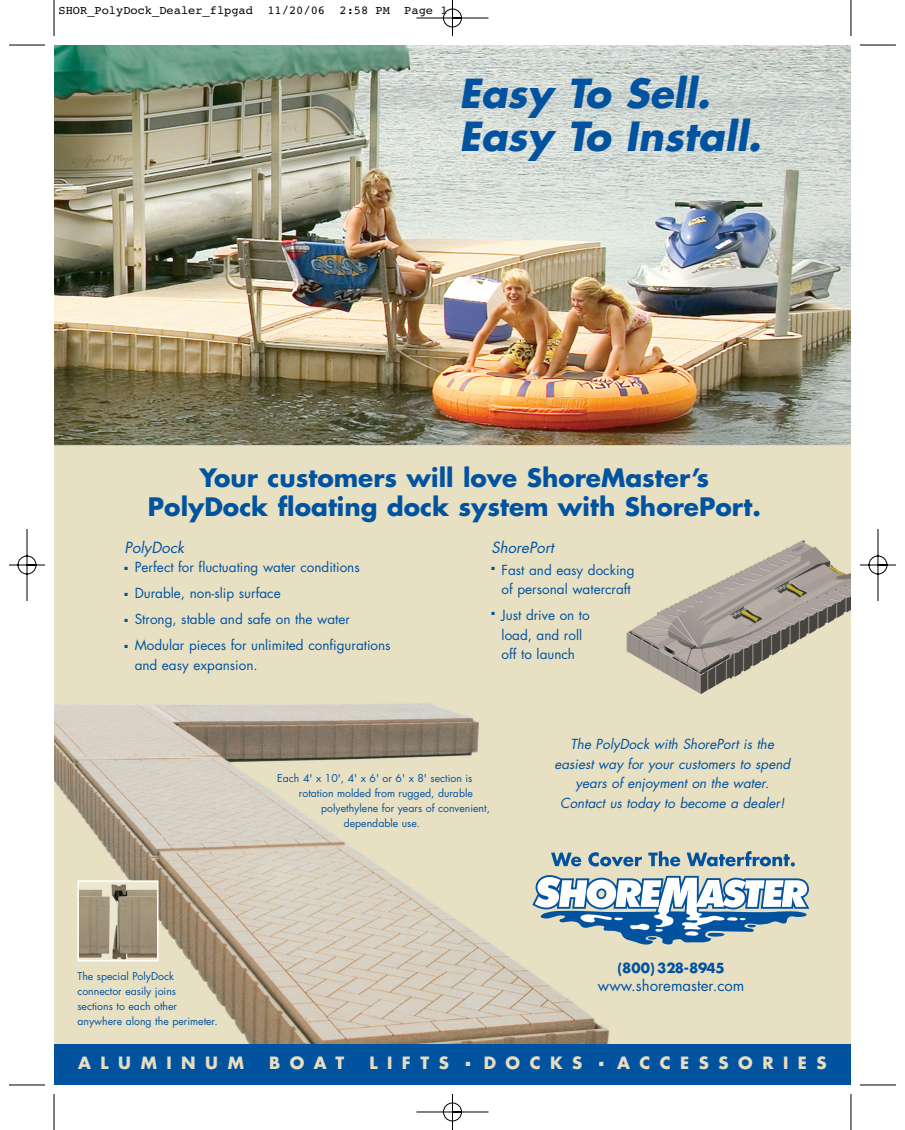
<style>
.page{position:relative;width:905px;height:1130px;background:#fff}
.page>*{position:absolute;margin:0;border:0;box-sizing:border-box;transform-origin:0 0}
.t1{font:italic 700 39px/43.5px "Futura";color:#0153a0}
.t2{font:700 24.75px/28.5px "Futura";color:#0153a0;text-align:center}
.t3{font:700 16.5px "Futura";letter-spacing:.575em;color:#e7dec2}
.t4{font:15px "Futura";color:#0153a0}
.t5{font:italic 15px "Futura";color:#0153a0}
.t6{font:13.5px/19.5px "Futura";color:#0153a0;text-align:center}
.t7{font:italic 13.5px/19.5px "Futura";color:#0153a0;text-align:center}
.t8{font:700 13.5px "Futura";color:#0153a0}
.t9{font:12px "Courier";color:#000}
.t10{font:10.5px/15px "Futura";color:#0153a0}
</style>
<div class="page">
<img style="left:9px;top:0;width:887px;height:1130px">
<p class="t9" style="left:58px;top:6px;width:390px">SHOR_PolyDock_Dealer_flpgad 11/20/06 2:58 PM Page 1</p>
<h1 class="t1" style="left:459px;top:75px;width:310px">Easy To Sell.<br>Easy To Install.</h1>
<h2 class="t2" style="left:148px;top:466px;width:614px">Your customers will love ShoreMaster’s<br>PolyDock floating dock system with ShorePort.</h2>
<p class="t5" style="left:124px;top:540px;width:61px">PolyDock</p>
<p class="t6" style="left:124px;top:558px;width:237px">■ Perfect for fluctuating water conditions</p>
<p class="t6" style="left:124px;top:584px;width:158px">■ Durable, non-slip surface</p>
<p class="t6" style="left:124px;top:610px;width:227px">■ Strong, stable and safe on the water</p>
<p class="t6" style="left:135px;top:636px;width:257px;text-align:left;text-indent:-10px">■ Modular pieces for unlimited configurations and easy expansion.</p>
<p class="t5" style="left:491px;top:540px;width:66px">ShorePort</p>
<p class="t6" style="left:491px;top:561px;width:144px">■ Fast and easy docking of personal watercraft</p>
<p class="t6" style="left:491px;top:607px;width:100px">■ Just drive on to load, and roll off to launch</p>
<p class="t10" style="left:77px;top:969px;width:142px">The special PolyDock connector easily joins<br>sections to each other anywhere along the perimeter.</p>
<p class="t10" style="left:277px;top:771px;width:196px">Each 4' x 10', 4' x 6' or 6' x 8' section is</p>
<p class="t10" style="left:299px;top:786px;width:175px">rotation molded from rugged, durable</p>
<p class="t10" style="left:321px;top:801px;width:170px">polyethylene for years of convenient,</p>
<p class="t10" style="left:344px;top:816px;width:78px">dependable use.</p>
<p class="t7" style="left:554px;top:735px;width:240px">The PolyDock with ShorePort is the easiest way for your customers to spend years of enjoyment on the water.<br>Contact us today to become a dealer!</p>
<p class="t8" style="left:617px;top:961px;width:109px">(800) 328-8945</p>
<p class="t4" style="left:598px;top:978px;width:148px">www.shoremaster.com</p>
<p class="t3" style="left:78px;top:1055px;width:167px">ALUMINUM</p>
<p class="t3" style="left:269px;top:1055px;width:77px">BOAT</p>
<p class="t3" style="left:369px;top:1055px;width:81px">LIFTS</p>
<p class="t3" style="left:465px;top:1055px;width:118px">■ DOCKS</p>
<p class="t3" style="left:599px;top:1055px;width:229px">■ ACCESSORIES</p>
</div>
